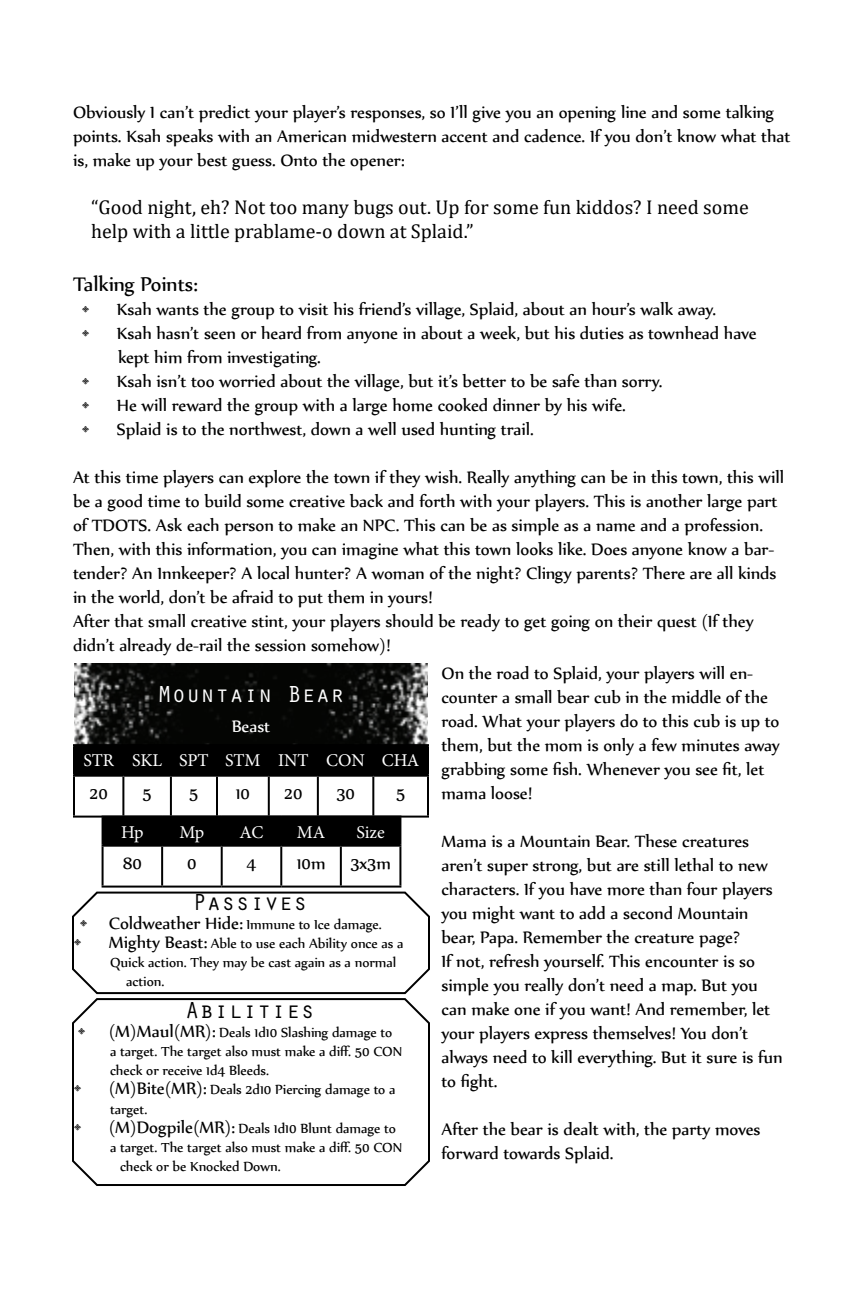
<style>
.page{position:relative;width:864px;height:1296px;background:#fff}
.page>*{position:absolute;margin:0;border:0;box-sizing:border-box;transform-origin:0 0}
.t1{font:24px "Orator Std";color:#000}
.t2{font:24px "Nyala";color:#000}
.t3{font:24px "Orator Std";color:#fff}
.t4{font:20px/24px "Nyala";color:#000}
.t5{font:20px/24px "Cambria";color:#000}
.t6{font:20px "Nyala";color:#fff}
.t7{font:18px "Minion Pro";letter-spacing:-.005em;color:#fff}
.t8{font:16px/19.2px "Nyala";color:#000}
.s1{font-size:20px}
</style>
<div class="page">
<img style="left:74px;top:664px;width:354px;height:80px">
<svg style="left:72px;top:891px;width:358px;height:104px"></svg>
<div style="left:75px;top:746px;width:352px;height:29px;background:#000"></div>
<hr style="left:73px;top:744px;width:50px;height:2px;background:#000">
<hr style="left:73px;top:746px;width:2px;height:29px;background:#000">
<hr style="left:123px;top:744px;width:48px;height:2px;background:#000">
<hr style="left:122px;top:746px;width:2px;height:29px;background:#000">
<hr style="left:171px;top:744px;width:46px;height:2px;background:#000">
<hr style="left:170px;top:746px;width:2px;height:29px;background:#000">
<hr style="left:217px;top:744px;width:52px;height:2px;background:#000">
<hr style="left:216px;top:746px;width:2px;height:29px;background:#000">
<hr style="left:269px;top:744px;width:49px;height:2px;background:#000">
<hr style="left:268px;top:746px;width:2px;height:29px;background:#000">
<hr style="left:318px;top:744px;width:55px;height:2px;background:#000">
<hr style="left:317px;top:746px;width:2px;height:29px;background:#000">
<hr style="left:373px;top:744px;width:56px;height:2px;background:#000">
<hr style="left:372px;top:746px;width:2px;height:29px;background:#000">
<hr style="left:427px;top:746px;width:2px;height:29px;background:#000">
<hr style="left:73px;top:775px;width:50px;height:2px;background:#000">
<hr style="left:73px;top:777px;width:2px;height:39px;background:#000">
<hr style="left:123px;top:775px;width:48px;height:2px;background:#000">
<hr style="left:122px;top:777px;width:2px;height:39px;background:#000">
<hr style="left:171px;top:775px;width:46px;height:2px;background:#000">
<hr style="left:170px;top:777px;width:2px;height:39px;background:#000">
<hr style="left:217px;top:775px;width:52px;height:2px;background:#000">
<hr style="left:216px;top:777px;width:2px;height:39px;background:#000">
<hr style="left:269px;top:775px;width:49px;height:2px;background:#000">
<hr style="left:268px;top:777px;width:2px;height:39px;background:#000">
<hr style="left:318px;top:775px;width:55px;height:2px;background:#000">
<hr style="left:317px;top:777px;width:2px;height:39px;background:#000">
<hr style="left:373px;top:775px;width:56px;height:2px;background:#000">
<hr style="left:372px;top:777px;width:2px;height:39px;background:#000">
<hr style="left:427px;top:777px;width:2px;height:39px;background:#000">
<hr style="left:73px;top:816px;width:50px;height:2px;background:#000">
<hr style="left:373px;top:816px;width:56px;height:2px;background:#000">
<svg style="left:72px;top:998px;width:358px;height:188px"></svg>
<div style="left:104px;top:818px;width:295px;height:27px;background:#000"></div>
<hr style="left:102px;top:816px;width:60px;height:2px;background:#000">
<hr style="left:102px;top:818px;width:2px;height:27px;background:#000">
<hr style="left:162px;top:816px;width:60px;height:2px;background:#000">
<hr style="left:161px;top:818px;width:2px;height:27px;background:#000">
<hr style="left:222px;top:816px;width:59px;height:2px;background:#000">
<hr style="left:221px;top:818px;width:2px;height:27px;background:#000">
<hr style="left:281px;top:816px;width:60px;height:2px;background:#000">
<hr style="left:280px;top:818px;width:2px;height:27px;background:#000">
<hr style="left:341px;top:816px;width:60px;height:2px;background:#000">
<hr style="left:340px;top:818px;width:2px;height:27px;background:#000">
<hr style="left:399px;top:818px;width:2px;height:27px;background:#000">
<hr style="left:102px;top:845px;width:60px;height:2px;background:#000">
<hr style="left:102px;top:847px;width:2px;height:39px;background:#000">
<hr style="left:162px;top:845px;width:60px;height:2px;background:#000">
<hr style="left:161px;top:847px;width:2px;height:39px;background:#000">
<hr style="left:222px;top:845px;width:59px;height:2px;background:#000">
<hr style="left:221px;top:847px;width:2px;height:39px;background:#000">
<hr style="left:281px;top:845px;width:60px;height:2px;background:#000">
<hr style="left:280px;top:847px;width:2px;height:39px;background:#000">
<hr style="left:341px;top:845px;width:60px;height:2px;background:#000">
<hr style="left:340px;top:847px;width:2px;height:39px;background:#000">
<hr style="left:399px;top:847px;width:2px;height:39px;background:#000">
<hr style="left:102px;top:886px;width:60px;height:2px;background:#000">
<hr style="left:162px;top:886px;width:60px;height:2px;background:#000">
<hr style="left:222px;top:886px;width:59px;height:2px;background:#000">
<hr style="left:281px;top:886px;width:60px;height:2px;background:#000">
<hr style="left:341px;top:886px;width:60px;height:2px;background:#000">
<p class="t4" style="left:73px;top:100px;width:719px">Obviously I can’t predict your player’s responses, so I’ll give you an opening line and some talking points. Ksah speaks with an American midwestern accent and cadence. If you don’t know what that is, make up your best guess. Onto the opener:</p>
<p class="t5" style="left:91px;top:195px;width:659px">“Good night, eh? Not too many bugs out. Up for some fun kiddos? I need some help with a little prablame-o down at Splaid.”</p>
<p class="t2" style="left:73px;top:270px;width:126px">Talking Points:</p>
<p class="t4" style="left:82px;top:297px;width:636px">• Ksah wants the group to visit his friend’s village, Splaid, about an hour’s walk away.</p>
<p class="t4" style="left:118px;top:321px;width:640px;text-indent:-36px">• Ksah hasn’t seen or heard from anyone in about a week, but his duties as townhead have kept him from investigating.</p>
<p class="t4" style="left:82px;top:369px;width:582px">• Ksah isn’t too worried about the village, but it’s better to be safe than sorry.</p>
<p class="t4" style="left:82px;top:393px;width:545px">• He will reward the group with a large home cooked dinner by his wife.</p>
<p class="t4" style="left:82px;top:417px;width:453px">• Splaid is to the northwest, down a well used hunting trail.</p>
<p class="t4" style="left:73px;top:465px;width:713px">At this time players can explore the town if they wish. Really anything can be in this town, this will be a good time to build some creative back and forth with your players. This is another large part of TDOTS. Ask each person to make an NPC. This can be as simple as a name and a profession.<br>Then, with this information, you can imagine what this town looks like. Does anyone know a bar&shy;tender? An Innkeeper? A local hunter? A woman of the night? Clingy parents? There are all kinds in the world, don’t be afraid to put them in yours!</p>
<p class="t4" style="left:73px;top:609px;width:682px">After that small creative stint, your players should be ready to get going on their quest (If they didn’t already de-rail the session somehow)!</p>
<p class="t4" style="left:442px;top:660px;width:340px">On the road to Splaid, your players will en&shy;counter a small bear cub in the middle of the road. What your players do to this cub is up to them, but the mom is only a few minutes away grabbing some fish. Whenever you see fit, let mama loose!</p>
<p class="t4" style="left:442px;top:828px;width:343px">Mama is a Mountain Bear. These creatures aren’t super strong, but are still lethal to new characters. If you have more than four players you might want to add a second Mountain bear, Papa. Remember the creature page?<br>If not, refresh yourself. This encounter is so simple you really don’t need a map. But you can make one if you want! And remember, let your players express themselves! You don’t always need to kill everything. But it sure is fun to fight.</p>
<p class="t4" style="left:442px;top:1116px;width:320px">After the bear is dealt with, the party moves forward towards Splaid.</p>
<p class="t3" style="left:157px;top:677px;width:189px">Mountain Bear</p>
<p class="t6" style="left:232px;top:714px;width:40px">Beast</p>
<p class="t7" style="left:83px;top:748px;width:32px">STR</p>
<p class="t7" style="left:132px;top:748px;width:32px">SKL</p>
<p class="t7" style="left:179px;top:748px;width:31px">SPT</p>
<p class="t7" style="left:225px;top:748px;width:37px">STM</p>
<p class="t7" style="left:278px;top:748px;width:32px">INT</p>
<p class="t7" style="left:326px;top:748px;width:40px">CON</p>
<p class="t7" style="left:382px;top:748px;width:39px">CHA</p>
<p class="t4" style="left:90px;top:780px;width:20px">20</p>
<p class="t4" style="left:143px;top:780px;width:11px">5</p>
<p class="t4" style="left:189px;top:780px;width:11px">5</p>
<p class="t4" style="left:236px;top:780px;width:16px">10</p>
<p class="t4" style="left:284px;top:780px;width:20px">20</p>
<p class="t4" style="left:336px;top:780px;width:20px">30</p>
<p class="t4" style="left:396px;top:780px;width:11px">5</p>
<p class="t7" style="left:121px;top:820px;width:24px">Hp</p>
<p class="t7" style="left:179px;top:820px;width:26px">Mp</p>
<p class="t7" style="left:240px;top:820px;width:25px">AC</p>
<p class="t7" style="left:297px;top:820px;width:30px">MA</p>
<p class="t7" style="left:356px;top:820px;width:30px">Size</p>
<p class="t4" style="left:123px;top:850px;width:21px">80</p>
<p class="t4" style="left:187px;top:850px;width:11px">0</p>
<p class="t4" style="left:247px;top:850px;width:11px">4</p>
<p class="t4" style="left:297px;top:850px;width:30px">10m</p>
<p class="t4" style="left:350px;top:850px;width:42px">3x3m</p>
<p class="t1" style="left:192px;top:884px;width:117px">Passives</p>
<p class="t8" style="left:80px;top:914px;width:303px"><span class="s1">• Coldweather Hide:</span> Immune to Ice damage.</p>
<p class="t8" style="left:74px;top:933px;width:331px"><span class="s1">• Mighty Beast:</span> Able to use each Ability once as a</p>
<p class="t8" style="left:110px;top:953px;width:288px">Quick action. They may be cast again as a normal</p>
<p class="t8" style="left:126px;top:972px;width:40px">action.</p>
<p class="t1" style="left:185px;top:992px;width:131px">Abilities</p>
<p class="t8" style="left:110px;top:1022px;width:294px;text-indent:-32px"><span class="s1">• (M)Maul(MR):</span> Deals 1d10 Slashing damage to a target. The target also must make a diff. 50 CON check or receive 1d4 Bleeds.</p>
<p class="t8" style="left:110px;top:1080px;width:287px;text-indent:-36px"><span class="s1">• (M)Bite(MR):</span> Deals 2d10 Piercing damage to a target.</p>
<p class="t8" style="left:74px;top:1118px;width:323px"><span class="s1">• (M)Dogpile(MR):</span> Deals 1d10 Blunt damage to</p>
<p class="t8" style="left:110px;top:1137px;width:294px">a target. The target also must make a diff. 50 CON</p>
<p class="t8" style="left:120px;top:1156px;width:162px">check or be Knocked Down.</p>
</div>
